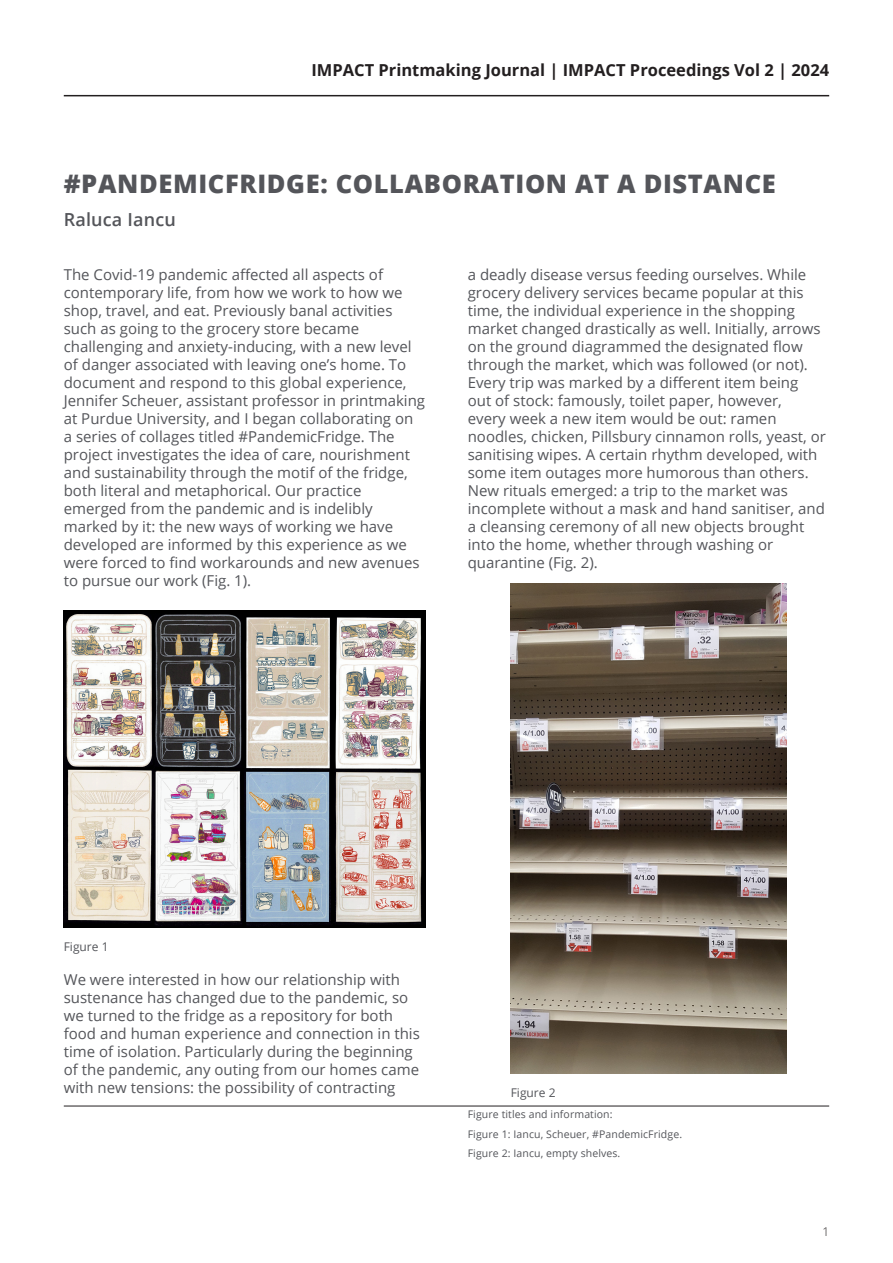
<style>
.page{position:relative;width:893px;height:1263px;background:#fff}
.page>*{position:absolute;margin:0;border:0;box-sizing:border-box;transform-origin:0 0}
.Main_Text{font:800 25.5px "Open Sans";letter-spacing:.025em;color:#54555a}
.t1{font:600 18px "Open Sans";letter-spacing:.01em;color:#54555a}
.t2{font:700 16.5px "Open Sans";color:#231f20}
.Main_Text-2{font:15px/18px "Open Sans";color:#54555a}
.t3{font:12px "Open Sans";color:#54555a}
.t4{font:300 12px "Open Sans";color:#231f20}
.t5{font:10.5px "Open Sans";letter-spacing:.01em;color:#54555a}
</style>
<div class="page">
<hr style="left:64px;top:95px;width:765px;height:1px;background:#231f20">
<hr style="left:64px;top:1106px;width:765px;height:1px;background:#231f20">
<img style="left:64px;top:610px;width:361px;height:318px">
<img style="left:511px;top:584px;width:275px;height:489px">
<p class="t2" style="left:311px;top:59px;width:519px">IMPACT Printmaking Journal | IMPACT Proceedings Vol 2 | 2024</p>
<p class="Main_Text" style="left:64px;top:164px;width:714px">#PANDEMICFRIDGE: COLLABORATION AT A DISTANCE</p>
<p class="t1" style="left:64px;top:207px;width:114px">Raluca Iancu</p>
<p class="Main_Text-2" style="left:64px;top:266px;width:363px">The Covid-19 pandemic affected all aspects of contemporary life, from how we work to how we shop, travel, and eat. Previously banal activities such as going to the grocery store became challenging and anxiety-inducing, with a new level of danger associated with leaving one’s home. To document and respond to this global experience, Jennifer Scheuer, assistant professor in printmaking at Purdue University, and I began collaborating on a series of collages titled #PandemicFridge. The project investigates the idea of care, nourishment and sustainability through the motif of the fridge, both literal and metaphorical. Our practice emerged from the pandemic and is indelibly marked by it: the new ways of working we have developed are informed by this experience as we were forced to find workarounds and new avenues to pursue our work (Fig. 1).</p>
<p class="Main_Text-2" style="left:468px;top:266px;width:360px">a deadly disease versus feeding ourselves. While grocery delivery services became popular at this time, the individual experience in the shopping market changed drastically as well. Initially, arrows on the ground diagrammed the designated flow through the market, which was followed (or not).<br>Every trip was marked by a different item being<br>out of stock: famously, toilet paper, however,<br>every week a new item would be out: ramen noodles, chicken, Pillsbury cinnamon rolls, yeast, or sanitising wipes. A certain rhythm developed, with some item outages more humorous than others.<br>New rituals emerged: a trip to the market was incomplete without a mask and hand sanitiser, and a cleansing ceremony of all new objects brought into the home, whether through washing or quarantine (Fig. 2).</p>
<p class="t3" style="left:64px;top:938px;width:46px">Figure 1</p>
<p class="Main_Text-2" style="left:64px;top:970px;width:358px">We were interested in how our relationship with sustenance has changed due to the pandemic, so we turned to the fridge as a repository for both food and human experience and connection in this time of isolation. Particularly during the beginning of the pandemic, any outing from our homes came with new tensions: the possibility of contracting</p>
<p class="t3" style="left:511px;top:1084px;width:46px">Figure 2</p>
<p class="t5" style="left:468px;top:1107px;width:146px">Figure titles and information:</p>
<p class="t5" style="left:468px;top:1127px;width:216px">Figure 1: Iancu, Scheuer, #PandemicFridge.</p>
<p class="t5" style="left:468px;top:1146px;width:154px">Figure 2: Iancu, empty shelves.</p>
<p class="t4" style="left:822px;top:1223px;width:8px">1</p>
</div>
